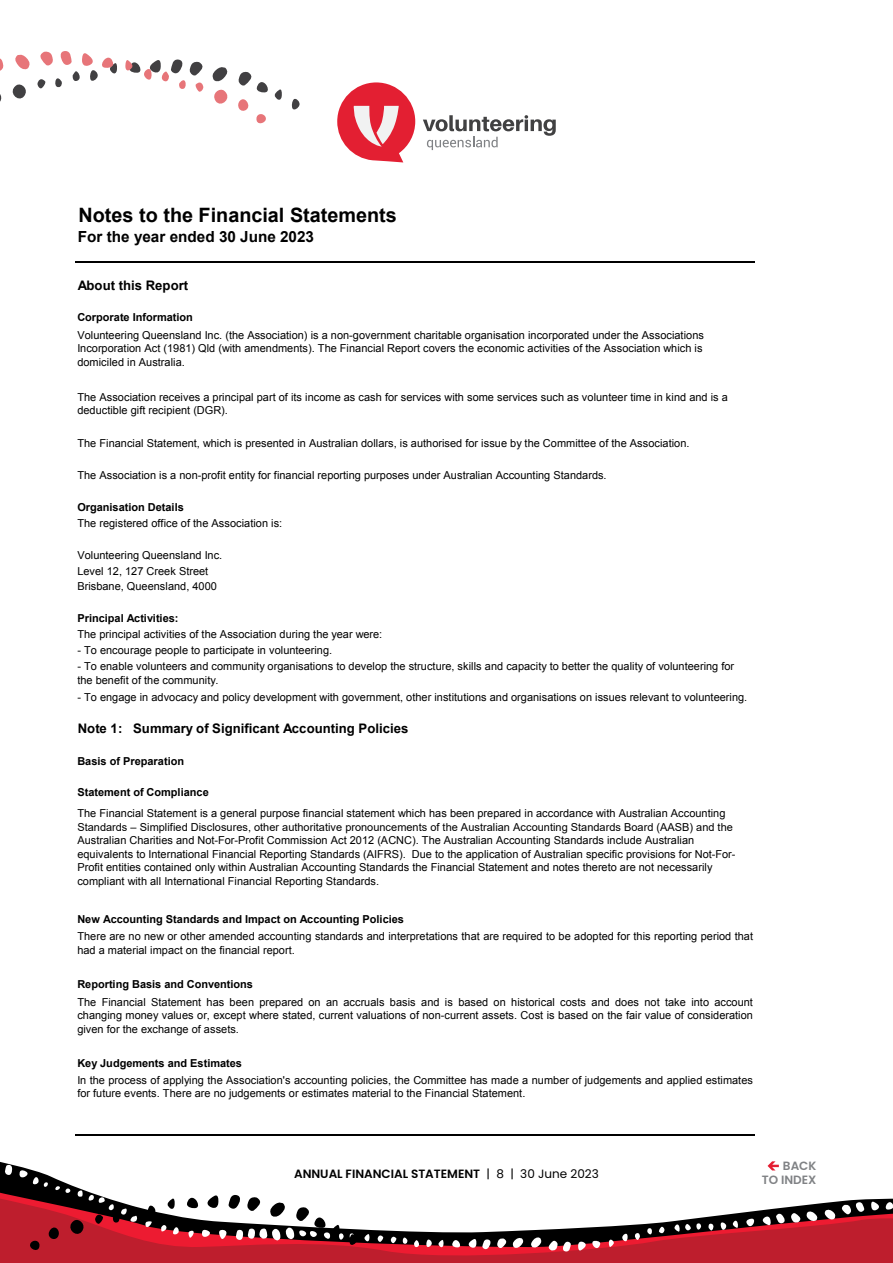
<style>
.page{position:relative;width:893px;height:1263px;background:#fff}
.page>*{position:absolute;margin:0;border:0;box-sizing:border-box;transform-origin:0 0}
.t1{font:700 19.8px "Arial";color:#000}
.t2{font:700 15.3px "Arial";color:#000}
.t3{font:700 13.2px "Arial";letter-spacing:.005em;color:#000}
.t4{font:600 12px "Poppins";color:#000}
.t5{font:600 12px/13.5px "Poppins";color:#808285;text-align:right}
.t6{font:10.95px/13.5px "Arial";color:#000}
.t7{font:700 10.95px "Arial";color:#000}
.s1{font-weight:400}
</style>
<div class="page">
<svg style="left:0;top:1249px;width:893px;height:13px;background:#c11d2d"></svg>
<svg style="left:0;top:1162px;width:893px;height:87px"></svg>
<svg style="left:871px;top:1200px;width:22px;height:11px"></svg>
<svg style="left:824px;top:1201px;width:41px;height:19px"></svg>
<svg style="left:708px;top:1220px;width:30px;height:11px"></svg>
<svg style="left:673px;top:1222px;width:28px;height:10px"></svg>
<svg style="left:746px;top:1210px;width:72px;height:18px"></svg>
<svg style="left:658px;top:1226px;width:7px;height:9px"></svg>
<svg style="left:647px;top:1227px;width:5px;height:8px"></svg>
<svg style="left:622px;top:1232px;width:18px;height:10px"></svg>
<svg style="left:609px;top:1239px;width:7px;height:9px"></svg>
<svg style="left:578px;top:1240px;width:22px;height:12px"></svg>
<svg style="left:548px;top:1239px;width:23px;height:13px"></svg>
<svg style="left:530px;top:1236px;width:12px;height:13px"></svg>
<svg style="left:377px;top:1233px;width:7px;height:9px"></svg>
<svg style="left:391px;top:1235px;width:17px;height:9px"></svg>
<svg style="left:414px;top:1238px;width:30px;height:10px"></svg>
<svg style="left:452px;top:1236px;width:72px;height:15px"></svg>
<svg style="left:3px;top:1164px;width:10px;height:12px"></svg>
<svg style="left:187px;top:1194px;width:183px;height:52px"></svg>
<svg style="left:19px;top:1169px;width:160px;height:84px"></svg>
<svg style="left:767px;top:1161px;width:12px;height:9px"></svg>
<svg style="left:337px;top:82px;width:78px;height:80px"></svg>
<svg style="left:423px;top:115px;width:133px;height:35px"></svg>
<svg style="left:291px;top:98px;width:9px;height:12px"></svg>
<svg style="left:0;top:84px;width:26px;height:18px"></svg>
<svg style="left:125px;top:59px;width:79px;height:33px"></svg>
<svg style="left:37px;top:51px;width:80px;height:38px"></svg>
<svg style="left:0;top:58px;width:4px;height:13px"></svg>
<svg style="left:15px;top:54px;width:15px;height:16px"></svg>
<svg style="left:212px;top:67px;width:70px;height:57px"></svg>
<hr style="left:75px;top:261px;width:680px;height:1px;background:#000">
<hr style="left:75px;top:1134px;width:680px;height:1px;background:#000">
<h1 class="t1" style="left:79px;top:202px;width:320px">Notes to the Financial Statements</h1>
<h2 class="t2" style="left:78px;top:226px;width:238px">For the year ended 30 June 2023</h2>
<p class="t3" style="left:78px;top:277px;width:112px">About this Report</p>
<p class="t7" style="left:77px;top:310px;width:117px">Corporate Information</p>
<p class="t6" style="left:77px;top:328px;width:628px;text-align:justify">Volunteering Queensland Inc. (the Association) is a non-government charitable organisation incorporated under the Associations Incorporation Act (1981) Qld (with amendments). The Financial Report covers the economic activities of the Association which is domiciled in Australia.</p>
<p class="t6" style="left:77px;top:390px;width:652px">The Association receives a principal part of its income as cash for services with some services such as volunteer time in kind and is a deductible gift recipient (DGR).</p>
<p class="t6" style="left:77px;top:437px;width:614px">The Financial Statement, which is presented in Australian dollars, is authorised for issue by the Committee of the Association.</p>
<p class="t6" style="left:77px;top:468px;width:531px">The Association is a non-profit entity for financial reporting purposes under Australian Accounting Standards.</p>
<p class="t7" style="left:77px;top:500px;width:108px">Organisation Details</p>
<p class="t6" style="left:77px;top:517px;width:206px">The registered office of the Association is:</p>
<p class="t6" style="left:77px;top:547px;width:146px;line-height:15.9px">Volunteering Queensland Inc.<br>Level 12, 127 Creek Street<br>Brisbane, Queensland, 4000</p>
<p class="t6" style="left:77px;top:627px;width:306px">The principal activities of the Association during the year were:</p>
<p class="t6" style="left:77px;top:643px;width:256px">- To encourage people to participate in volunteering.</p>
<p class="t6" style="left:77px;top:691px;width:671px">- To engage in advocacy and policy development with government, other institutions and organisations on issues relevant to volunteering.</p>
<p class="t7" style="left:77px;top:610px;width:103px">Principal Activities:</p>
<p class="t6" style="left:77px;top:660px;width:658px">- To enable volunteers and community organisations to develop the structure, skills and capacity to better the quality of volunteering for the benefit of the community.</p>
<p class="t3" style="left:78px;top:720px;width:332px">Note 1: Summary of Significant Accounting Policies</p>
<p class="t7" style="left:77px;top:754px;width:108px">Basis of Preparation</p>
<p class="t7" style="left:77px;top:785px;width:133px">Statement of Compliance</p>
<p class="t6" style="left:77px;top:807px;width:660px">The Financial Statement is a general purpose financial statement which has been prepared in accordance with Australian Accounting Standards – Simplified Disclosures, other authoritative pronouncements of the Australian Accounting Standards Board (AASB) and the Australian Charities and Not-For-Profit Commission Act 2012 (ACNC). The Australian Accounting Standards include Australian equivalents to International Financial Reporting Standards (AIFRS). Due to the application of Australian specific provisions for Not-For-Profit entities contained only within Australian Accounting Standards the Financial Statement and notes thereto are not necessarily compliant with all International Financial Reporting Standards.</p>
<p class="t7" style="left:77px;top:912px;width:328px">New Accounting Standards and Impact on Accounting Policies</p>
<p class="t6" style="left:77px;top:930px;width:677px">There are no new or other amended accounting standards and interpretations that are required to be adopted for this reporting period that had a material impact on the financial report.</p>
<p class="t7" style="left:77px;top:977px;width:177px">Reporting Basis and Conventions</p>
<p class="t6" style="left:77px;top:995px;width:677px;text-align:justify">The Financial Statement has been prepared on an accruals basis and is based on historical costs and does not take into account changing money values or, except where stated, current valuations of non-current assets. Cost is based on the fair value of consideration given for the exchange of assets.</p>
<p class="t7" style="left:77px;top:1056px;width:166px">Key Judgements and Estimates</p>
<p class="t6" style="left:77px;top:1073px;width:677px">In the process of applying the Association's accounting policies, the Committee has made a number of judgements and applied estimates for future events. There are no judgements or estimates material to the Financial Statement.</p>
<p class="t4" style="left:294px;top:1166px;width:306px">ANNUAL FINANCIAL STATEMENT <span class="s1">| 8 | 30 June 2023</span></p>
<p class="t5" style="left:762px;top:1159px;width:56px">BACK<br>TO INDEX</p>
</div>
